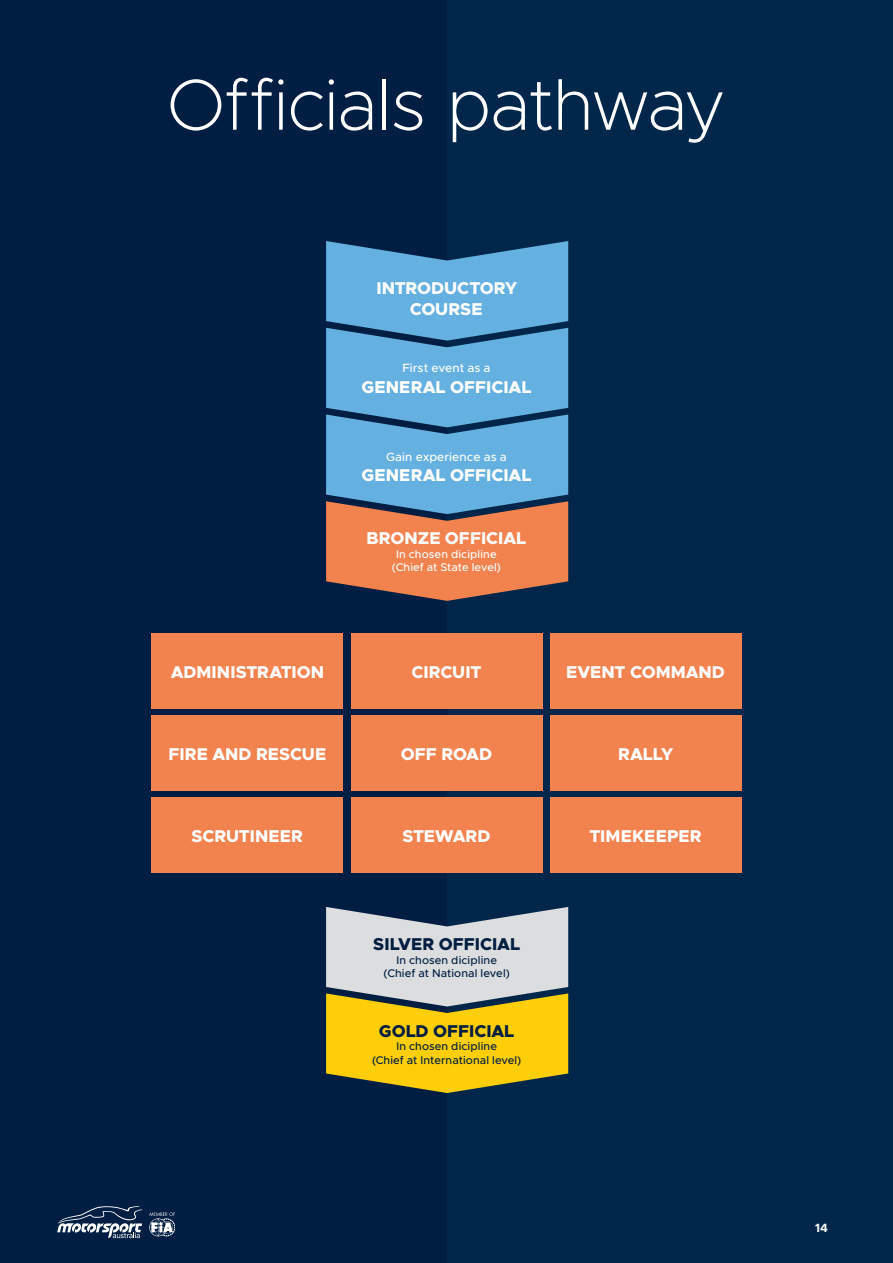
<style>
.page{position:relative;width:893px;height:1263px;background:#002749}
.page>*{position:absolute;margin:0;border:0;box-sizing:border-box;transform-origin:0 0}
.Heading_1{font:200 72.3px "Metropolis";letter-spacing:-.02em;color:#fff}
.Heading_3{font:800 17.25px/20.7px "Metropolis";color:#fff;text-align:center}
.Heading_3-2{font:800 17.25px "Metropolis";color:#001e41}
.Heading_3-3{font:500 12px "Metropolis";letter-spacing:.005em;color:#fff}
.t1{font:700 12px "Metropolis";color:#fff}
.Heading_3-4{font:500 11.25px/13.5px "Metropolis";letter-spacing:.01em;color:#001e41;text-align:center}
.Heading_3-5{font:500 11.25px/13.5px "Metropolis";letter-spacing:.01em;color:#fff;text-align:center}
</style>
<div class="page">
<div style="left:0;top:0;width:446px;height:1263px;background:#001e41"></div>
<div style="left:351px;top:633px;width:191px;height:75px;background:#f2824e"></div>
<div style="left:351px;top:715px;width:191px;height:75px;background:#f2824e"></div>
<div style="left:351px;top:798px;width:191px;height:75px;background:#f2824e"></div>
<div style="left:152px;top:633px;width:191px;height:75px;background:#f2824e"></div>
<svg style="left:326px;top:241px;width:242px;height:360px;background:#7896af"></svg>
<svg style="left:326px;top:907px;width:242px;height:186px;background:#cabb6c"></svg>
<div style="left:152px;top:715px;width:191px;height:75px;background:#f2824e"></div>
<div style="left:152px;top:798px;width:191px;height:75px;background:#f2824e"></div>
<div style="left:550px;top:633px;width:191px;height:75px;background:#f2824e"></div>
<div style="left:550px;top:715px;width:191px;height:75px;background:#f2824e"></div>
<div style="left:550px;top:798px;width:191px;height:75px;background:#f2824e"></div>
<svg style="left:58px;top:1206px;width:84px;height:32px"></svg>
<svg style="left:149px;top:1212px;width:26px;height:24px"></svg>
<p class="Heading_1" style="left:167px;top:60px;width:561px">Officials pathway</p>
<p class="Heading_3" style="left:376px;top:278px;width:142px">INTRODUCTORY<br>COURSE</p>
<p class="Heading_3-3" style="left:402px;top:360px;width:90px">First event as a</p>
<p class="Heading_3" style="left:361px;top:376px;width:172px">GENERAL OFFICIAL</p>
<p class="Heading_3-3" style="left:386px;top:449px;width:122px">Gain experience as a</p>
<p class="Heading_3" style="left:361px;top:465px;width:172px">GENERAL OFFICIAL</p>
<p class="Heading_3" style="left:367px;top:528px;width:161px">BRONZE OFFICIAL</p>
<p class="Heading_3-5" style="left:392px;top:547px;width:110px">In chosen dicipline (Chief at State level)</p>
<p class="Heading_3" style="left:171px;top:661px;width:155px">ADMINISTRATION</p>
<p class="Heading_3" style="left:411px;top:661px;width:71px">CIRCUIT</p>
<p class="Heading_3" style="left:566px;top:661px;width:160px">EVENT COMMAND</p>
<p class="Heading_3" style="left:168px;top:743px;width:159px">FIRE AND RESCUE</p>
<p class="Heading_3" style="left:401px;top:743px;width:93px">OFF ROAD</p>
<p class="Heading_3" style="left:618px;top:743px;width:57px">RALLY</p>
<p class="Heading_3" style="left:192px;top:826px;width:113px">SCRUTINEER</p>
<p class="Heading_3" style="left:402px;top:826px;width:90px">STEWARD</p>
<p class="Heading_3" style="left:589px;top:826px;width:114px">TIMEKEEPER</p>
<p class="Heading_3-2" style="left:373px;top:933px;width:148px">SILVER OFFICIAL</p>
<p class="Heading_3-4" style="left:384px;top:953px;width:128px">In chosen dicipline (Chief at National level)</p>
<p class="Heading_3-2" style="left:379px;top:1020px;width:137px">GOLD OFFICIAL</p>
<p class="Heading_3-4" style="left:372px;top:1039px;width:151px">In chosen dicipline<br>(Chief at International level)</p>
<p class="t1" style="left:815px;top:1220px;width:14px">14</p>
</div>
